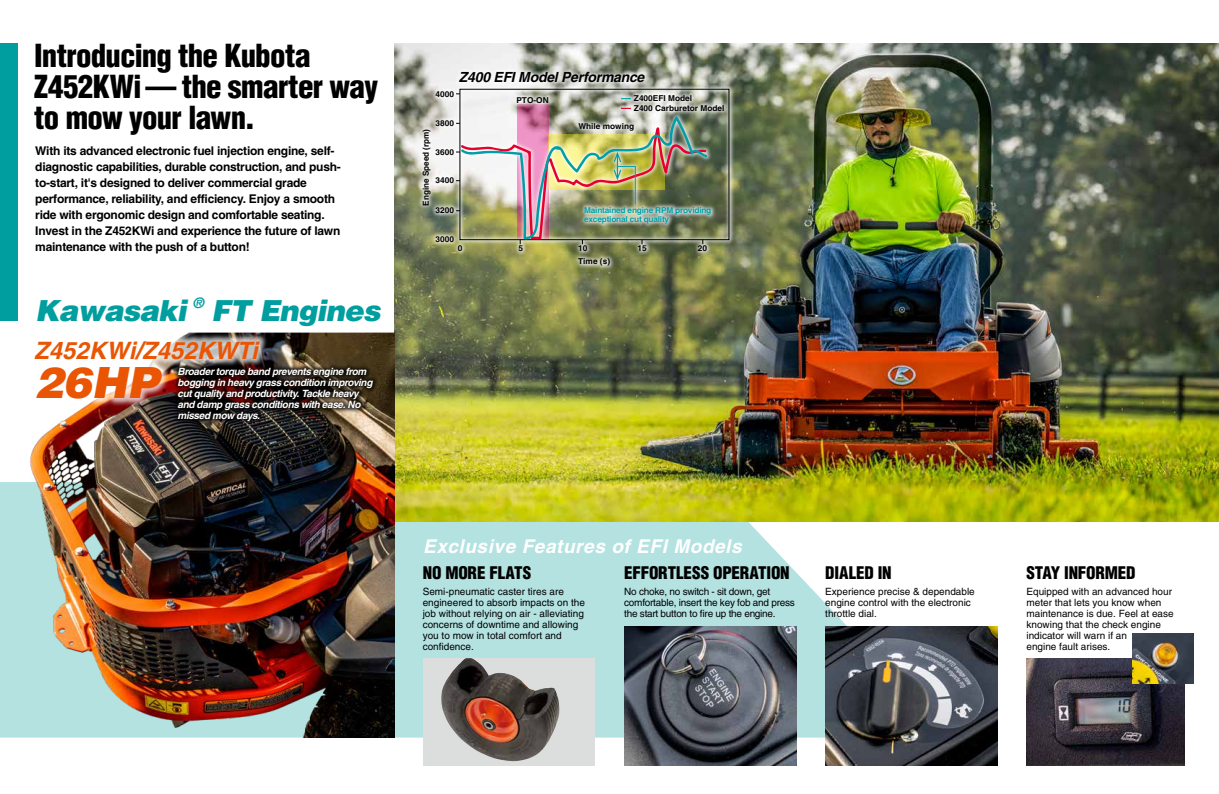
<style>
.page{position:relative;width:1219px;height:794px;background:#fff}
.page>*{position:absolute;margin:0;border:0;box-sizing:border-box;transform-origin:0 0}
.t1{font:italic 900 43px "Helvetica";color:#ea5504}
.t2{font:900 condensed 31px/31px "Helvetica";letter-spacing:-.02em;color:#000}
.t3{font:italic 900 29px "Helvetica";letter-spacing:-.025em;color:#009e9f}
.t4{font:italic 700 24px "Helvetica";color:#ea5504}
.t5{font:italic 700 19px "Helvetica";letter-spacing:.03em;color:#fff}
.t6{font:900 condensed 17px "Helvetica";letter-spacing:-.01em;color:#000}
.t7{font:italic 700 14px "Helvetica";letter-spacing:-.015em;color:#000}
.t8{font:700 12px/16px "Helvetica";letter-spacing:-.02em;color:#000}
.t9{font:10px/11px "Helvetica";color:#000}
.t10{font:italic 700 10px/11px "Helvetica";letter-spacing:-.035em;color:#fff}
.t11{font:10px/11px "Helvetica";letter-spacing:-.025em;color:#000}
.t12{font:700 8.3px "Helvetica";color:#000}
.t13{font:700 8.1px/13.4px "Helvetica";color:#000}
.t14{font:700 8.1px/8.9px "Helvetica";letter-spacing:-.025em;color:#009fa8}
</style>
<div class="page">
<svg style="left:394px;top:521px;width:558px;height:216px;fill:#b3e2e1"></svg>
<img style="left:394px;top:43px;width:825px;height:478px">
<div style="left:0;top:43px;width:18px;height:277px;background:#009e9f"></div>
<img style="left:0;top:333px;width:394px;height:404px">
<div style="left:26px;top:332px;width:242px;height:75px;background:#fff;opacity:.75"></div>
<img style="left:825px;top:627px;width:172px;height:139px">
<img style="left:624px;top:627px;width:172px;height:139px">
<div style="left:423px;top:658px;width:172px;height:108px;background:#dcdddd"></div>
<img style="left:441px;top:658px;width:119px;height:103px">
<img style="left:1027px;top:658px;width:158px;height:108px">
<img style="left:1132px;top:633px;width:61px;height:50px">
<div style="left:454px;top:67px;width:196px;height:20px;background:#fff;opacity:.75"></div>
<div style="left:417px;top:78px;width:317px;height:192px;background:#fff;opacity:.75"></div>
<svg style="left:459px;top:88px;width:271px;height:152px"></svg>
<img style="left:456px;top:116px;width:252px;height:128px">
<div style="left:173px;top:363px;width:205px;height:63px;background:#000;opacity:.75"></div>
<h2 class="t2" style="left:34px;top:40px;width:345px">Introducing the Kubota<br>Z452KWi — the smarter way to mow your lawn.</h2>
<p class="t8" style="left:35px;top:142px;width:307px">With its advanced electronic fuel injection engine, self&shy;diagnostic capabilities, durable construction, and push&shy;to-start, it's designed to deliver commercial grade performance, reliability, and efficiency. Enjoy a smooth ride with ergonomic design and comfortable seating.<br>Invest in the Z452KWi and experience the future of lawn maintenance with the push of a button!</p>
<h3 class="t3" style="left:35px;top:291px;width:347px">Kawasaki <sup>®</sup> FT Engines</h3>
<h3 class="t4" style="left:34px;top:335px;width:225px">Z452KWi/Z452KWTi</h3>
<h1 class="t1" style="left:34px;top:354px;width:126px">26HP</h1>
<p class="t10" style="left:177px;top:366px;width:196px">Broader torque band prevents engine from bogging in heavy grass condition improving cut quality and productivity. Tackle heavy and damp grass conditions with ease. No missed mow days.</p>
<h3 class="t7" style="left:459px;top:69px;width:187px">Z400 EFI Model Performance</h3>
<p class="t13" style="left:436px;top:87px;width:20px">4000</p>
<p class="t13" style="left:436px;top:116px;width:20px">3800</p>
<p class="t13" style="left:436px;top:145px;width:20px">3600</p>
<p class="t13" style="left:436px;top:174px;width:20px">3400</p>
<p class="t13" style="left:436px;top:203px;width:20px">3200</p>
<p class="t13" style="left:436px;top:232px;width:20px">3000</p>
<p class="t12" style="left:421px;top:205px;width:78px;rotate:-90deg">Engine Speed (rpm)</p>
<p class="t13" style="left:516px;top:93px;width:34px">PTO-ON</p>
<p class="t13" style="left:634px;top:93px;width:92px;line-height:9.9px">Z400EFI Model<br>Z400 Carburetor Model</p>
<p class="t13" style="left:578px;top:120px;width:57px">While mowing</p>
<p class="t14" style="left:584px;top:206px;width:129px">Maintained engine RPM providing exceptional cut quality</p>
<p class="t13" style="left:458px;top:241px;width:6px">0</p>
<p class="t13" style="left:518px;top:241px;width:6px">5</p>
<p class="t13" style="left:578px;top:241px;width:33px">10<br>Time (s)</p>
<p class="t13" style="left:637px;top:241px;width:11px">15</p>
<p class="t13" style="left:698px;top:241px;width:11px">20</p>
<h3 class="t5" style="left:423px;top:534px;width:320px">Exclusive Features of EFI Models</h3>
<h3 class="t6" style="left:423px;top:562px;width:110px">NO MORE FLATS</h3>
<p class="t9" style="left:423px;top:586px;width:164px">Semi-pneumatic caster tires are engineered to absorb impacts on the job without relying on air - alleviating concerns of downtime and allowing you to mow in total comfort and confidence.</p>
<h3 class="t6" style="left:624px;top:562px;width:167px">EFFORTLESS OPERATION</h3>
<p class="t11" style="left:624px;top:586px;width:172px">No choke, no switch - sit down, get comfortable, insert the key fob and press the start button to fire up the engine.</p>
<h3 class="t6" style="left:825px;top:562px;width:68px">DIALED IN</h3>
<p class="t9" style="left:825px;top:586px;width:151px">Experience precise &amp; dependable engine control with the electronic throttle dial.</p>
<h3 class="t6" style="left:1026px;top:562px;width:111px">STAY INFORMED</h3>
<p class="t9" style="left:1026px;top:586px;width:149px">Equipped with an advanced hour meter that lets you know when maintenance is due. Feel at ease knowing that the check engine indicator will warn if an<br>engine fault arises.</p>
</div>
